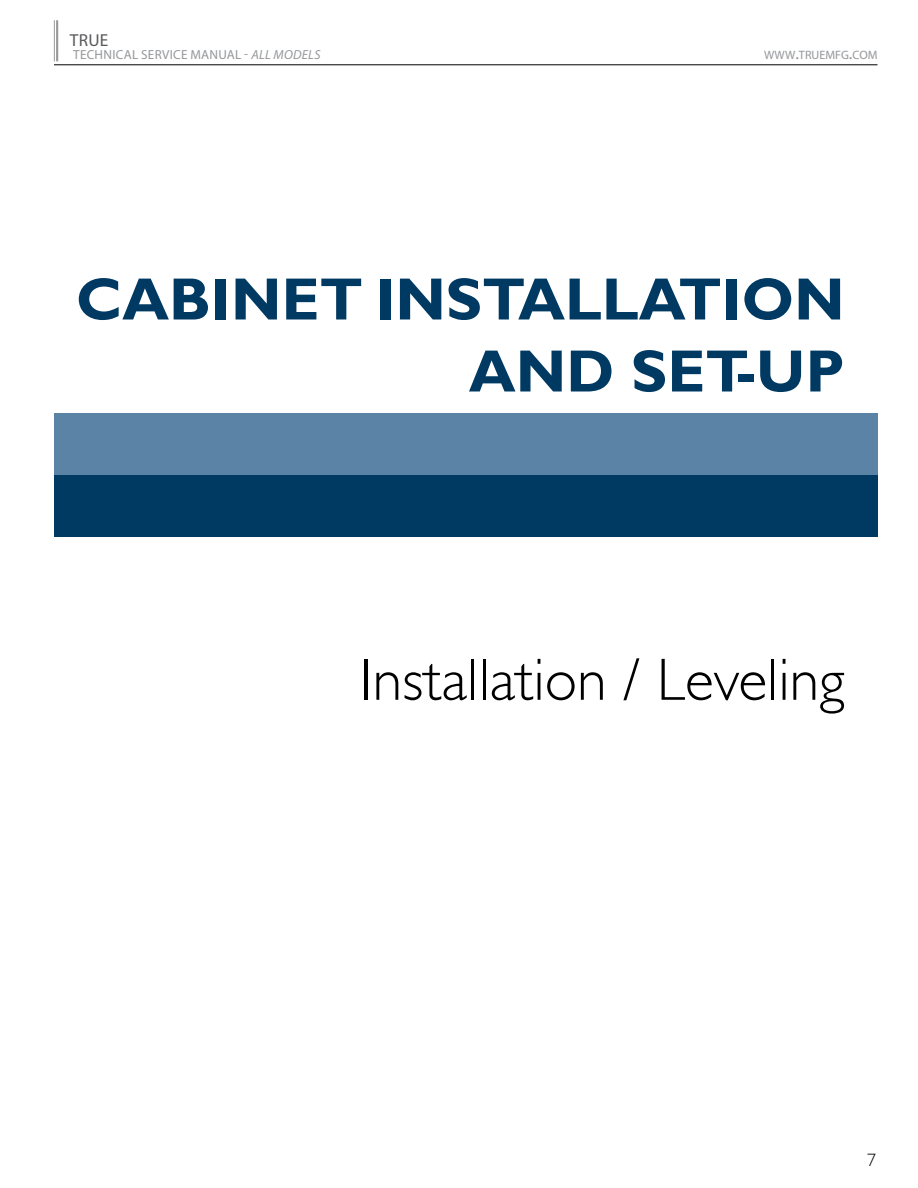
<style>
.page{position:relative;width:918px;height:1188px;background:#fff}
.page>*{position:absolute;margin:0;border:0;box-sizing:border-box;transform-origin:0 0}
.t1{font:700 60px/72px "Gill Sans Std";color:#003a63;text-align:right}
.t2{font:300 60px "Gill Sans Std";color:#000}
.t3{font:300 18px "Gill Sans Std";color:#000}
.t4{font:17.4px "Myriad Pro";color:#58595b}
.t5{font:13.2px "Myriad Pro";letter-spacing:.02em;color:#95979a}
.t6{font:12.15px "Myriad Pro";color:#95979a}
.s1{font-style:italic}
.s2{font-size:17.4px}
</style>
<div class="page">
<div style="left:54px;top:414px;width:824px;height:61px;background:#5b83a6"></div>
<div style="left:54px;top:475px;width:824px;height:61px;background:#003a63"></div>
<hr style="left:56px;top:20px;width:2px;height:41px;background:#95979a">
<hr style="left:54px;top:20px;width:1px;height:41px;background:#95979a">
<hr style="left:54px;top:64px;width:824px;height:1px;background:#000">
<h3 class="t4" style="left:70px;top:30px;width:40px">TRUE</h3>
<p class="t5" style="left:73px;top:46px;width:249px">TECHNICAL SERVICE MANUAL - <span class="s1">ALL MODELS</span></p>
<p class="t6" style="left:764px;top:47px;width:115px">WWW<span class="s2">.</span>TRUEMFG<span class="s2">.</span>COM</p>
<h1 class="t1" style="left:76px;top:263px;width:770px">CABINET INSTALLATION<br>AND SET-UP</h1>
<h1 class="t2" style="left:360px;top:646px;width:486px">Installation / Leveling</h1>
<h2 class="t3" style="left:867px;top:1150px;width:10px">7</h2>
</div>
